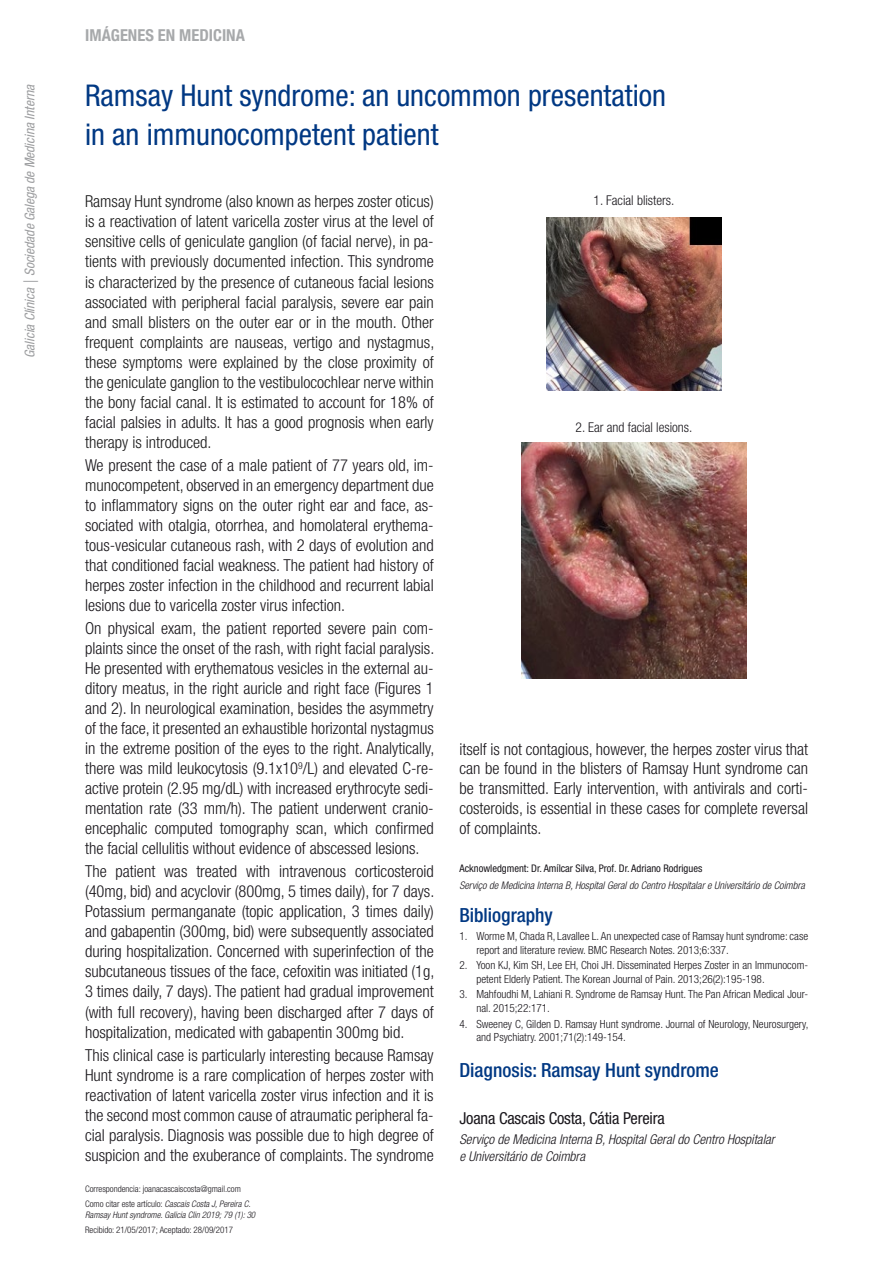
<style>
.page{position:relative;width:893px;height:1263px;background:#fff}
.page>*{position:absolute;margin:0;border:0;box-sizing:border-box;transform-origin:0 0}
.t1{font:condensed 30px/39px "Helvetica Neue LT Std";color:#003883}
.t2{font:500 condensed 19.5px "Helvetica Neue LT Std";color:#003883}
.t3{font:300 condensed 16.5px/20.1px "Helvetica Neue LT Std";color:#1a171c;text-align:justify}
.t4{font:300 condensed 16.5px/20.1px "Helvetica Neue LT Std";color:#1b1b1b;text-align:justify}
.t5{font:condensed 16.5px "Helvetica Neue LT Std";letter-spacing:-.01em;color:#1a171c}
.t6{font:700 condensed 16.5px "Helvetica Neue LT Std";color:#a7a9ab}
.t7{font:italic 300 condensed 13.5px/16.2px "Helvetica Neue LT Std";color:#1a171c}
.t8{font:italic condensed 13.5px "Helvetica Neue LT Std";color:#9d9ea0}
.t9{font:300 condensed 13.5px "Helvetica Neue LT Std";color:#1a171c}
.t10{font:300 condensed 11.25px/13.5px "Helvetica Neue LT Std";color:#1a171c}
.t11{font:italic 300 condensed 10.5px/16.8px "Helvetica Neue LT Std";color:#1a171c}
.t12{font:300 condensed 9px/15px "Helvetica Neue LT Std";color:#1a171c}
.t13{font:italic 300 condensed 9px/15px "Helvetica Neue LT Std";color:#1a171c}
.s1{color:#1a171c}
.s2{color:#1b1b1b}
.s3{font-style:italic}
.s4{font-style:normal}
.s5{font-weight:400;font-style:normal}
</style>
<div class="page">
<img style="left:547px;top:218px;width:174px;height:173px">
<img style="left:521px;top:443px;width:225px;height:235px">
<p class="t8" style="left:22px;top:358px;width:275px;rotate:-90deg">Galicia Clínica | Sociedade Galega de Medicina Interna</p>
<p class="t6" style="left:85px;top:25px;width:161px">IMÁGENES EN MEDICINA</p>
<p class="t1" style="left:85px;top:76px;width:582px">Ramsay Hunt syndrome: an uncommon presentation in an immunocompetent patient</p>
<p class="t4" style="left:85px;top:191px;width:351px">Ramsay Hunt syndrome (also known as herpes zoster oticus) is a reactivation of latent varicella zoster virus at the level of sensitive cells of geniculate ganglion (of facial nerve), in pa&shy;tients with previously documented infection. <span class="s1">This syndrome </span>is characterized by the presence of cutaneous facial lesions associated with peripheral facial paralysis, severe ear pain and small blisters on the outer ear or in the mouth. Other frequent complaints are nauseas, vertigo and nystagmus, these symptoms were explained by the close proximity of the geniculate ganglion to the vestibulocochlear nerve within the bony facial canal. It <span class="s1">is estimated to account for 18% of facial palsies in adults.</span> It has a good prognosis when early therapy is introduced.</p>
<p class="t3" style="left:85px;top:455px;width:350px">We present the case of a male patient of 77 years old, i<span class="s2">m&shy;munocompetent,</span> observed in an emergency department due to inflammatory signs on the outer right ear and face, as&shy;sociated with otalgia, otorrhea, and homolateral erythema&shy;tous-vesicular cutaneous rash, with 2 days of evolution and that conditioned facial weakness. The patient had history of herpes zoster infection in the childhood and recurrent labial lesions due to varicella zoster virus infection.</p>
<p class="t3" style="left:85px;top:618px;width:351px">On physical exam, the patient reported severe pain com&shy;plaints since the onset of the rash, with right facial paralysis.<br>He presented with erythematous vesicles in the external au&shy;ditory meatus, in the right auricle and right face (Figures 1 and 2). In neurological examination, besides the asymmetry of the face, it presented an exhaustible horizontal nystagmus in the extreme position of the eyes to the right. Analytically, there was mild leukocytosis (9.1x10<sup>9</sup>/L) and elevated C-re&shy;active protein (2.95 mg/dL) with increased erythrocyte sedi&shy;mentation rate (33 mm/h). The patient underwent cranio&shy;encephalic computed tomography scan, which confirmed the facial cellulitis without evidence of abscessed lesions.</p>
<p class="t3" style="left:85px;top:861px;width:351px">The patient was treated with intravenous corticosteroid (40mg, bid) and acyclovir (800mg, 5 times daily), for 7 days.<br>Potassium permanganate (topic application, 3 times daily) and gabapentin (300mg, bid) were subsequently associated during hospitalization. Concerned with superinfection of the subcutaneous tissues of the face, cefoxitin was initiated (1g, 3 times daily, 7 days). The patient had gradual improvement (with full recovery), having been discharged after 7 days of hospitalization, medicated with gabapentin 300mg bid.</p>
<p class="t3" style="left:85px;top:1044px;width:350px">This clinical case is particularly interesting because Ramsay Hunt syndrome is a rare complication of herpes zoster with reactivation of latent varicella zoster virus infection and it is the second most common cause of atraumatic peripheral fa&shy;cial paralysis. Diagnosis was possible due to high degree of suspicion and the exuberance of complaints. The syndrome</p>
<p class="t12" style="left:85px;top:1181px;width:167px">Correspondencia: joanacascaiscosta@gmail.com<br>Como citar este artículo: <span class="s3">Cascais Costa J, Pereira C.</span></p>
<p class="t13" style="left:85px;top:1208px;width:172px">Ramsay Hunt syndrome. Galicia Clin 2019; 79 (1): 30<br><span class="s4">Recibido: 21/05/2017; Aceptado: 28/09/2017</span></p>
<p class="t9" style="left:594px;top:193px;width:82px">1. Facial blisters.</p>
<p class="t9" style="left:576px;top:420px;width:118px">2. Ear and facial lesions.</p>
<p class="t3" style="left:459px;top:739px;width:350px">itself is not contagious, however, the herpes zoster virus that can be found in the blisters of Ramsay Hunt syndrome can be transmitted. Early intervention, <span class="s2">with antivirals and corti&shy;costeroids,</span> is essential in these cases for complete reversal of complaints.</p>
<p class="t11" style="left:459px;top:860px;width:347px"><span class="s5">Acknowledgment: Dr. Amílcar Silva, Prof. Dr. Adriano Rodrigues<br></span>Serviço de Medicina Interna B, Hospital Geral do Centro Hospitalar e Universitário de Coimbra</p>
<p class="t2" style="left:459px;top:904px;width:95px">Bibliography</p>
<p class="t10" style="left:476px;top:929px;width:333px;text-indent:-17px">1. Worme M, Chada R, Lavallee L. An unexpected case of Ramsay hunt syndrome: case report and literature review. BMC Research Notes. 2013;6:337.</p>
<p class="t10" style="left:476px;top:958px;width:333px;text-indent:-17px">2. Yoon KJ, Kim SH, Lee EH, Choi JH. Disseminated Herpes Zoster in an Immunocom&shy;petent Elderly Patient. The Korean Journal of Pain. 2013;26(2):195-198.</p>
<p class="t10" style="left:476px;top:987px;width:333px;text-indent:-17px">3. Mahfoudhi M, Lahiani R. Syndrome de Ramsay Hunt. The Pan African Medical Jour&shy;nal. 2015;22:171.</p>
<p class="t10" style="left:476px;top:1017px;width:334px;text-indent:-17px">4. Sweeney C, Gilden D. Ramsay Hunt syndrome. Journal of Neurology, Neurosurgery, and Psychiatry. 2001;71(2):149-154.</p>
<p class="t2" style="left:459px;top:1058px;width:261px">Diagnosis: Ramsay Hunt syndrome</p>
<p class="t5" style="left:459px;top:1108px;width:207px">Joana Cascais Costa, Cátia Pereira</p>
<p class="t7" style="left:459px;top:1132px;width:317px">Serviço de Medicina Interna B, Hospital Geral do Centro Hospitalar e Universitário de Coimbra</p>
</div>
